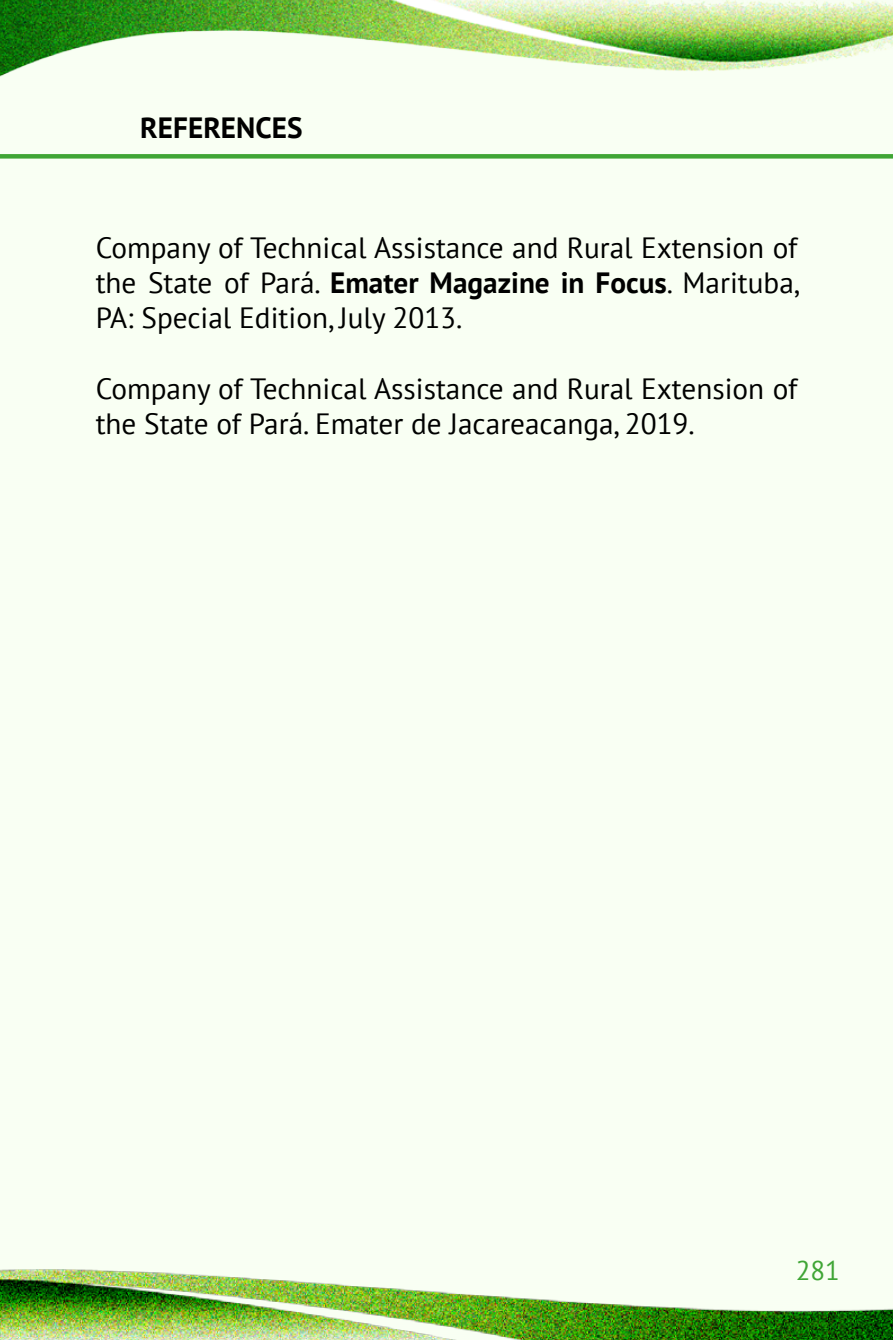
<style>
.page{position:relative;width:893px;height:1340px;background:#fff}
.page>*{position:absolute;margin:0;border:0;box-sizing:border-box;transform-origin:0 0}
.t1{font:29.25px/35.1px "PT Sans";color:#000;text-align:justify}
.t2{font:700 29.25px "PT Sans";color:#000}
.t3{font:27px "PT Sans";color:#3fa535}
.s1{font-weight:700}
</style>
<div class="page">
<div style="left:1px;top:0;width:891px;height:1339px;background:#f8fff3"></div>
<img style="left:1px;top:0;width:891px;height:76px">
<img style="left:1px;top:1269px;width:891px;height:70px">
<div style="left:0;top:154px;width:893px;height:5px;background:#3fa535"></div>
<p class="t2" style="left:140px;top:109px;width:164px">REFERENCES</p>
<p class="t1" style="left:96px;top:229px;width:705px">Company of Technical Assistance and Rural Extension of the State of Pará. <span class="s1">Emater Magazine in Focus</span>. Marituba, PA: Special Edition, July 2013.</p>
<p class="t1" style="left:96px;top:370px;width:703px">Company of Technical Assistance and Rural Extension of the State of Pará. Emater de Jacareacanga, 2019.</p>
<p class="t3" style="left:796px;top:1252px;width:46px">281</p>
</div>
